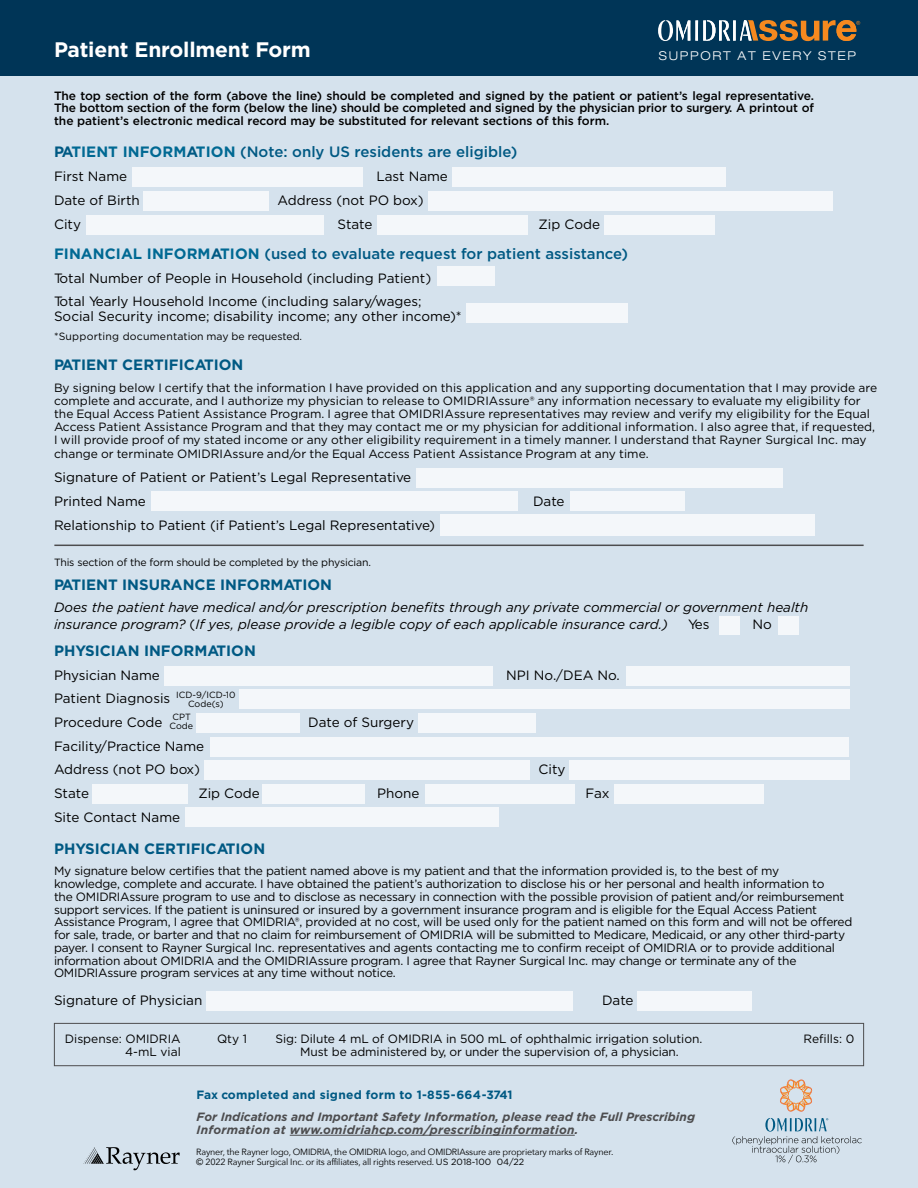
<style>
.page{position:relative;width:918px;height:1188px;background:#d5e2ed}
.page>*{position:absolute;margin:0;border:0;box-sizing:border-box;transform-origin:0 0}
.t1{font:700 21px "Gotham";letter-spacing:-.01em;color:#fff}
.t2{font:500 15px "Gotham";color:#005983}
.t3{font:700 15px "Gotham";color:#005983}
.t4{font:13.5px/23.7px "Gotham";color:#000}
.t5{font:italic 13.5px/16.2px "Gotham";color:#000}
.t6{font:300 expanded 12.15px "Helvetica Neue LT Std";letter-spacing:.14em;color:#fff}
.t7{font:12px/12.8px "Gotham";letter-spacing:-.02em;color:#000}
.t8{font:12px/13.2px "Gotham";letter-spacing:.005em;color:#000}
.t9{font:500 12px/12.8px "Gotham";color:#000;text-align:justify}
.t10{font:italic 700 12px/13.5px "Gotham";color:#4d4d4f}
.t11{font:700 12px "Gotham";letter-spacing:.02em;color:#005983}
.t12{font:12px/12.8px "Gotham";color:#000;text-align:right}
.t13{font:10.5px "Gotham";letter-spacing:-.015em;color:#000}
.t14{font:10.5px "Gotham";letter-spacing:.02em;color:#000}
.t15{font:9px/10.5px "Avenir Next";letter-spacing:-.02em;color:#000}
.t16{font:9px/9px "Gotham";color:#000;text-align:center}
.s1{font-weight:700}
.s2{font-weight:700;color:#006993}
.s3{font-style:normal}
.s4{font-family:"Gotham"}
</style>
<div class="page">
<div style="left:0;top:0;width:918px;height:76px;background:#003557"></div>
<hr style="left:290px;top:1135px;width:285px;height:1px;background:#4d4d4f">
<div style="left:778px;top:616px;width:21px;height:18px;background:#f4f7fa"></div>
<div style="left:719px;top:616px;width:20px;height:18px;background:#f4f7fa"></div>
<div style="left:239px;top:690px;width:610px;height:19px;background:#f4f7fa"></div>
<div style="left:418px;top:713px;width:117px;height:20px;background:#f4f7fa"></div>
<div style="left:197px;top:713px;width:103px;height:20px;background:#f4f7fa"></div>
<div style="left:211px;top:737px;width:638px;height:19px;background:#f4f7fa"></div>
<div style="left:204px;top:760px;width:326px;height:20px;background:#f4f7fa"></div>
<div style="left:569px;top:760px;width:280px;height:20px;background:#f4f7fa"></div>
<div style="left:93px;top:784px;width:95px;height:19px;background:#f4f7fa"></div>
<div style="left:263px;top:784px;width:102px;height:19px;background:#f4f7fa"></div>
<div style="left:425px;top:784px;width:149px;height:19px;background:#f4f7fa"></div>
<div style="left:614px;top:784px;width:150px;height:19px;background:#f4f7fa"></div>
<div style="left:185px;top:808px;width:314px;height:19px;background:#f4f7fa"></div>
<div style="left:626px;top:666px;width:223px;height:19px;background:#f4f7fa"></div>
<div style="left:165px;top:666px;width:328px;height:19px;background:#f4f7fa"></div>
<div style="left:206px;top:992px;width:367px;height:19px;background:#f4f7fa"></div>
<div style="left:637px;top:992px;width:115px;height:19px;background:#f4f7fa"></div>
<div style="left:440px;top:514px;width:374px;height:22px;background:#f4f7fa"></div>
<div style="left:416px;top:468px;width:367px;height:20px;background:#f4f7fa"></div>
<div style="left:570px;top:491px;width:114px;height:20px;background:#f4f7fa"></div>
<div style="left:151px;top:491px;width:367px;height:20px;background:#f4f7fa"></div>
<div style="left:132px;top:167px;width:230px;height:20px;background:#f4f7fa"></div>
<div style="left:428px;top:191px;width:405px;height:20px;background:#f4f7fa"></div>
<div style="left:453px;top:167px;width:273px;height:20px;background:#f4f7fa"></div>
<div style="left:466px;top:304px;width:162px;height:19px;background:#f4f7fa"></div>
<div style="left:144px;top:191px;width:125px;height:20px;background:#f4f7fa"></div>
<div style="left:604px;top:215px;width:110px;height:19px;background:#f4f7fa"></div>
<div style="left:437px;top:267px;width:57px;height:19px;background:#f4f7fa"></div>
<div style="left:86px;top:215px;width:238px;height:19px;background:#f4f7fa"></div>
<div style="left:378px;top:215px;width:150px;height:19px;background:#f4f7fa"></div>
<div style="left:54px;top:1023px;width:810px;height:43px;border:1px solid #4d4d4f"></div>
<hr style="left:54px;top:545px;width:810px;height:1px;background:#4d4d4f">
<svg style="left:658px;top:20px;width:202px;height:22px"></svg>
<svg style="left:780px;top:1080px;width:33px;height:32px"></svg>
<svg style="left:732px;top:1118px;width:130px;height:45px"></svg>
<svg style="left:84px;top:1147px;width:96px;height:23px"></svg>
<h1 class="t1" style="left:54px;top:35px;width:258px">Patient Enrollment Form</h1>
<p class="t6" style="left:659px;top:48px;width:199px">SUPPORT AT EVERY STEP</p>
<p class="t9" style="left:54px;top:89px;width:762px">The top section of the form (above the line) should be completed and signed by the patient or patient’s legal representative.<br>The bottom section of the form (below the line) should be completed and signed by the physician prior to surgery. A printout of the patient’s electronic medical record may be substituted for relevant sections of this form.</p>
<p class="t2" style="left:54px;top:142px;width:465px"><span class="s1">PA</span><span class="s2">TIENT INFORM</span><span class="s1">A</span><span class="s2">TION</span> (Note: only US residents are eligible)</p>
<p class="t4" style="left:54px;top:164px;width:75px">First Name</p>
<p class="t4" style="left:376px;top:164px;width:73px">Last Name</p>
<p class="t4" style="left:54px;top:188px;width:87px">Date of Birth</p>
<p class="t4" style="left:278px;top:188px;width:148px">Address (not PO box)</p>
<p class="t4" style="left:54px;top:212px;width:28px">City</p>
<p class="t4" style="left:338px;top:212px;width:37px">State</p>
<p class="t4" style="left:539px;top:212px;width:63px">Zip Code</p>
<p class="t2" style="left:54px;top:244px;width:576px"><span class="s2">FINANCIAL INFORM</span><span class="s1">A</span><span class="s2">TION</span> (used to evaluate request for patient assistance)</p>
<p class="t4" style="left:54px;top:266px;width:379px">Total Number of People in Household (including Patient)<br>Total Yearly Household Income (including salary/wages;</p>
<p class="t4" style="left:54px;top:304px;width:409px">Social Security income; disability income; any other income)*</p>
<p class="t14" style="left:54px;top:330px;width:250px">*Supporting documentation may be requested.</p>
<p class="t3" style="left:54px;top:355px;width:191px">PATIENT CERTIFICATION</p>
<p class="t8" style="left:54px;top:380px;width:825px">By signing below I certify that the information I have provided on this application and any supporting documentation that I may provide are complete and accurate, and I authorize my physician to release to OMIDRIAssure® any information necessary to evaluate my eligibility for the Equal Access Patient Assistance Program. I agree that OMIDRIAssure representatives may review and verify my eligibility for the Equal Access Patient Assistance Program and that they may contact me or my physician for additional information. I also agree that, if requested, I will provide proof of my stated income or any other eligibility requirement in a timely manner. I understand that Rayner Surgical Inc. may change or terminate OMIDRIAssure and/or the Equal Access Patient Assistance Program at any time.</p>
<p class="t4" style="left:54px;top:465px;width:359px">Signature of Patient or Patient’s Legal Representative<br>Printed Name</p>
<p class="t4" style="left:533px;top:489px;width:33px">Date</p>
<p class="t4" style="left:54px;top:513px;width:383px">Relationship to Patient (if Patient’s Legal Representative)</p>
<p class="t13" style="left:54px;top:556px;width:318px">This section of the form should be completed by the physician.</p>
<p class="t3" style="left:54px;top:574px;width:280px">PATIENT INSURANCE INFORMATION</p>
<p class="t5" style="left:54px;top:599px;width:756px">Does the patient have medical and/or prescription benefits through any private commercial or government health insurance program? <span class="s3">(</span>If yes, please provide a legible copy of each applicable insurance card.)</p>
<p class="t4" style="left:688px;top:612px;width:23px">Yes</p>
<p class="t4" style="left:753px;top:612px;width:21px">No</p>
<p class="t3" style="left:54px;top:641px;width:203px">PHYSICIAN INFORMATION</p>
<p class="t4" style="left:54px;top:663px;width:107px">Physician Name</p>
<p class="t4" style="left:506px;top:663px;width:115px">NPI No./DEA No.</p>
<p class="t4" style="left:54px;top:686px;width:118px">Patient Diagnosis<br>Procedure Code</p>
<p class="t16" style="left:176px;top:690px;width:61px">ICD-9/ICD-10<br>Code(s)</p>
<p class="t16" style="left:169px;top:712px;width:25px">CPT<br>Code</p>
<p class="t4" style="left:308px;top:710px;width:107px">Date of Surgery</p>
<p class="t4" style="left:54px;top:734px;width:152px">Facility/Practice Name<br>Address (not PO box)</p>
<p class="t4" style="left:539px;top:757px;width:28px">City</p>
<p class="t4" style="left:54px;top:781px;width:37px">State</p>
<p class="t4" style="left:198px;top:781px;width:63px">Zip Code</p>
<p class="t4" style="left:377px;top:781px;width:44px">Phone</p>
<p class="t4" style="left:586px;top:781px;width:26px">Fax</p>
<p class="t4" style="left:54px;top:805px;width:128px">Site Contact Name</p>
<p class="t3" style="left:54px;top:839px;width:213px">PHYSICIAN CERTIFICATION</p>
<p class="t7" style="left:54px;top:865px;width:800px">My signature below certifies that the patient named above is my patient and that the information provided is, to the best of my<br>knowledge, complete and accurate. I have obtained the patient’s authorization to disclose his or her personal and health information to<br>the OMIDRIAssure program to use and to disclose as necessary in connection with the possible provision of patient and/or reimbursement support services. If the patient is uninsured or insured by a government insurance program and is eligible for the Equal Access Patient Assistance Program, I agree that OMIDRIA®, provided at no cost, will be used only for the patient named on this form and will not be offered for sale, trade, or barter and that no claim for reimbursement of OMIDRIA will be submitted to Medicare, Medicaid, or any other third-party payer. I consent to Rayner Surgical Inc. representatives and agents contacting me to confirm receipt of OMIDRIA or to provide additional information about OMIDRIA and the OMIDRIAssure program. I agree that Rayner Surgical Inc. may change or terminate any of the OMIDRIAssure program services at any time without notice.</p>
<p class="t4" style="left:54px;top:988px;width:150px">Signature of Physician</p>
<p class="t4" style="left:602px;top:988px;width:33px">Date</p>
<p class="t12" style="left:65px;top:1032px;width:118px">Dispense: OMIDRIA<br>4-mL vial</p>
<p class="t7" style="left:275px;top:1032px;width:428px;text-align:center">Sig: Dilute 4 mL of OMIDRIA in 500 mL of ophthalmic irrigation solution.<br>Must be administered by, or under the supervision of, a physician.</p>
<p class="t7" style="left:217px;top:1032px;width:32px">Qty 1</p>
<p class="t7" style="left:804px;top:1032px;width:52px">Refills: 0</p>
<p class="t11" style="left:197px;top:1087px;width:317px">Fax completed and signed form to 1-855-664-3741</p>
<p class="t10" style="left:197px;top:1109px;width:500px">For Indications and Important Safety Information, please read the Full Prescribing<br>Information at www.omidriahcp.com/prescribinginformation.</p>
<p class="t15" style="left:196px;top:1146px;width:419px">Rayner, the Rayner logo, OMIDRIA, the OMIDRIA logo, and OMIDRIAssure are proprietary marks of Rayner. © 2022 Rayner Surgical Inc. or its affiliates, all rights reserved. <span class="s4">US 2018-100 04/22</span></p>
</div>
